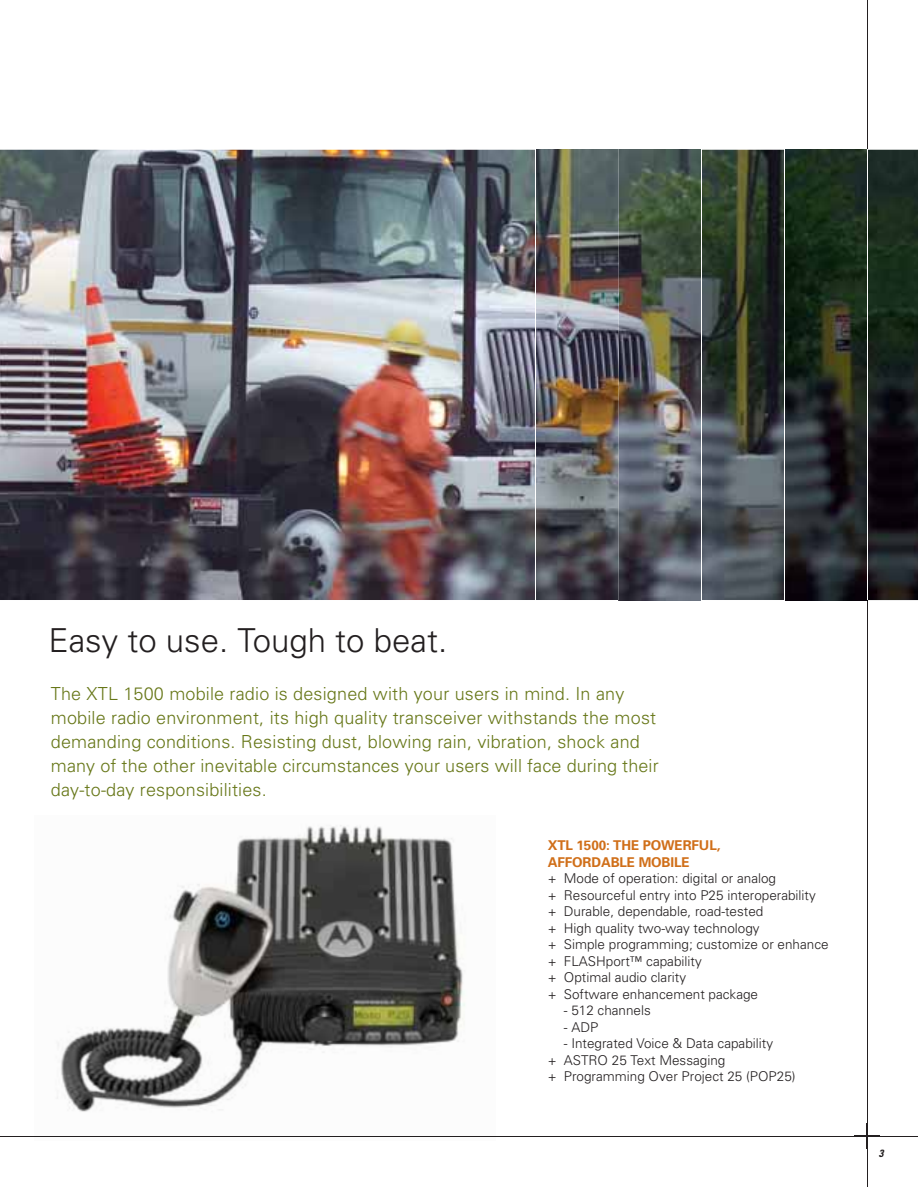
<style>
.page{position:relative;width:918px;height:1188px;background:#fff}
.page>*{position:absolute;margin:0;border:0;box-sizing:border-box;transform-origin:0 0}
.t1{font:300 33px "Univers";color:#231f20}
.t2{font:300 18px/24px "Univers";letter-spacing:.01em;color:#677718}
.t3{font:300 13.5px/16.5px "Univers";color:#231f20}
.t4{font:700 13.5px/16.5px "Univers";letter-spacing:-.01em;color:#d06f19}
.t5{font:italic 700 condensed 10.5px "Univers";color:#231f20}
</style>
<div class="page">
<img style="left:0;top:150px;width:535px;height:450px">
<hr style="left:867px;top:0;width:1px;height:1187px;background:#231f20">
<img style="left:57px;top:825px;width:408px;height:287px">
<hr style="left:0;top:1136px;width:918px;height:1px;background:#231f20">
<svg style="left:855px;top:1123px;width:25px;height:26px"></svg>
<img style="left:536px;top:150px;width:331px;height:450px">
<svg style="left:868px;top:150px;width:50px;height:450px"></svg>
<svg style="left:618px;top:149px;width:1px;height:452px"></svg>
<hr style="left:784px;top:149px;width:1px;height:451px;background:#fff">
<hr style="left:867px;top:150px;width:1px;height:450px;background:#fff">
<hr style="left:701px;top:149px;width:1px;height:452px;background:#fff">
<h1 class="t1" style="left:49px;top:628px;width:400px">Easy to use. Tough to beat.</h1>
<p class="t2" style="left:51px;top:683px;width:609px">The XTL 1500 mobile radio is designed with your users in mind. In any mobile radio environment, its high quality transceiver withstands the most demanding conditions. Resisting dust, blowing rain, vibration, shock and many of the other inevitable circumstances your users will face during their day-to-day responsibilities.</p>
<p class="t4" style="left:548px;top:839px;width:174px">XTL 1500: THE POWERFUL,<br>AFFORDABLE MOBILE</p>
<p class="t3" style="left:548px;top:872px;width:282px">+ Mode of operation: digital or analog<br>+ Resourceful entry into P25 interoperability<br>+ Durable, dependable, road-tested<br>+ High quality two-way technology<br>+ Simple programming; customize or enhance + FLASHport™ capability<br>+ Optimal audio clarity<br>+ Software enhancement package</p>
<p class="t3" style="left:564px;top:1004px;width:89px">- 512 channels</p>
<p class="t3" style="left:564px;top:1020px;width:36px">- ADP</p>
<p class="t3" style="left:548px;top:1037px;width:249px;text-indent:16px">- Integrated Voice &amp; Data capability<br>+ ASTRO 25 Text Messaging<br>+ Programming Over Project 25 (POP25)</p>
<p class="t5" style="left:879px;top:1149px;width:6px">3</p>
</div>
